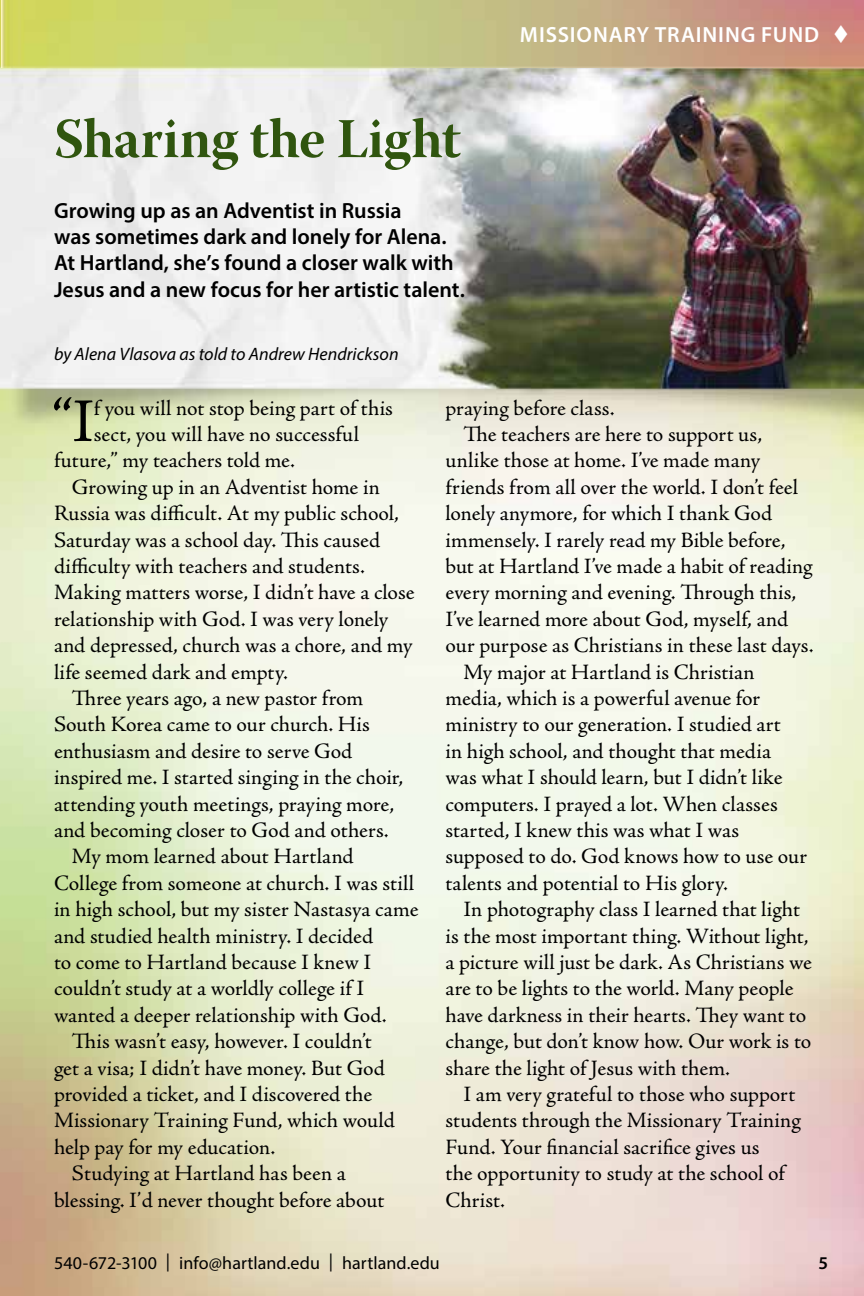
<style>
.page{position:relative;width:864px;height:1296px;background:#fff}
.page>*{position:absolute;margin:0;border:0;box-sizing:border-box;transform-origin:0 0}
.t1{font:62.4px "Adobe Jenson Pro";color:#000}
.t2{font:56px "Warnock Pro Bold Subh";letter-spacing:-.005em;color:#30550f}
.t3{font:22px "Adobe Jenson Pro";color:#000}
.t4{font:600 22px/26.4px "Myriad Pro";color:#000}
.t5{font:600 22px "Myriad Pro";letter-spacing:.04em;color:#fff}
.t6{font:18px "Myriad Pro";color:#000}
.t7{font:italic 18px "Myriad Pro";letter-spacing:.005em;color:#000}
.t8{font:600 18px "Myriad Pro";color:#000}
</style>
<div class="page">
<img style="left:1px;top:67px;width:863px;height:1229px">
<img style="left:1px;top:0;width:863px;height:67px">
<h2 class="t2" style="left:54px;top:105px;width:408px">Sharing the Light</h2>
<p class="t4" style="left:54px;top:196px;width:412px">Growing up as an Adventist in Russia<br>was sometimes dark and lonely for Alena.<br>At Hartland, she’s found a closer walk with Jesus and a new focus for her artistic talent.</p>
<p class="t5" style="left:520px;top:20px;width:331px">MISSIONARY TRAINING FUND ▼</p>
<p class="t7" style="left:54px;top:343px;width:346px">by Alena Vlasova as told to Andrew Hendrickson</p>
<h1 class="t1" style="left:52px;top:386px;width:43px">“I</h1>
<p class="t3" style="left:94px;top:395px;width:301px">f you will not stop being part of this</p>
<p class="t3" style="left:94px;top:422px;width:267px">sect, you will have no successful</p>
<p class="t3" style="left:54px;top:448px;width:243px">future,” my teachers told me.</p>
<p class="t3" style="left:72px;top:474px;width:309px">Growing up in an Adventist home in</p>
<p class="t3" style="left:54px;top:501px;width:346px">Russia was difficult. At my public school,</p>
<p class="t3" style="left:54px;top:527px;width:328px">Saturday was a school day. This caused</p>
<p class="t3" style="left:54px;top:554px;width:312px">difficulty with teachers and students.</p>
<p class="t3" style="left:54px;top:580px;width:362px">Making matters worse, I didn’t have a close</p>
<p class="t3" style="left:54px;top:606px;width:336px">relationship with God. I was very lonely</p>
<p class="t3" style="left:54px;top:633px;width:360px">and depressed, church was a chore, and my</p>
<p class="t3" style="left:54px;top:659px;width:236px">life seemed dark and empty.</p>
<p class="t3" style="left:72px;top:686px;width:293px">Three years ago, a new pastor from</p>
<p class="t3" style="left:54px;top:712px;width:317px">South Korea came to our church. His</p>
<p class="t3" style="left:54px;top:738px;width:300px">enthusiasm and desire to serve God</p>
<p class="t3" style="left:54px;top:765px;width:351px">inspired me. I started singing in the choir,</p>
<p class="t3" style="left:54px;top:791px;width:342px">attending youth meetings, praying more,</p>
<p class="t3" style="left:54px;top:818px;width:336px">and becoming closer to God and others.</p>
<p class="t3" style="left:72px;top:844px;width:283px">My mom learned about Hartland</p>
<p class="t3" style="left:54px;top:870px;width:362px">College from someone at church. I was still</p>
<p class="t3" style="left:54px;top:897px;width:366px">in high school, but my sister Nastasya came</p>
<p class="t3" style="left:54px;top:923px;width:321px">and studied health ministry. I decided</p>
<p class="t3" style="left:54px;top:950px;width:319px">to come to Hartland because I knew I</p>
<p class="t3" style="left:54px;top:976px;width:312px">couldn’t study at a worldly college if I</p>
<p class="t3" style="left:54px;top:1002px;width:334px">wanted a deeper relationship with God.</p>
<p class="t3" style="left:72px;top:1029px;width:301px">This wasn’t easy, however. I couldn’t</p>
<p class="t3" style="left:54px;top:1055px;width:332px">get a visa; I didn’t have money. But God</p>
<p class="t3" style="left:54px;top:1082px;width:320px">provided a ticket, and I discovered the</p>
<p class="t3" style="left:54px;top:1108px;width:342px">Missionary Training Fund, which would</p>
<p class="t3" style="left:54px;top:1134px;width:223px">help pay for my education.</p>
<p class="t3" style="left:72px;top:1161px;width:275px">Studying at Hartland has been a</p>
<p class="t3" style="left:54px;top:1187px;width:332px">blessing. I’d never thought before about</p>
<p class="t3" style="left:446px;top:395px;width:171px">praying before class.</p>
<p class="t3" style="left:463px;top:422px;width:300px">The teachers are here to support us,</p>
<p class="t3" style="left:446px;top:448px;width:316px">unlike those at home. I’ve made many</p>
<p class="t3" style="left:446px;top:474px;width:354px">friends from all over the world. I don’t feel</p>
<p class="t3" style="left:446px;top:501px;width:328px">lonely anymore, for which I thank God</p>
<p class="t3" style="left:446px;top:527px;width:342px">immensely. I rarely read my Bible before,</p>
<p class="t3" style="left:446px;top:554px;width:369px">but at Hartland I’ve made a habit of reading</p>
<p class="t3" style="left:446px;top:580px;width:352px">every morning and evening. Through this,</p>
<p class="t3" style="left:446px;top:606px;width:344px">I’ve learned more about God, myself, and</p>
<p class="t3" style="left:446px;top:633px;width:370px">our purpose as Christians in these last days.</p>
<p class="t3" style="left:463px;top:659px;width:293px">My major at Hartland is Christian</p>
<p class="t3" style="left:446px;top:686px;width:316px">media, which is a powerful avenue for</p>
<p class="t3" style="left:446px;top:712px;width:337px">ministry to our generation. I studied art</p>
<p class="t3" style="left:446px;top:738px;width:327px">in high school, and thought that media</p>
<p class="t3" style="left:446px;top:765px;width:339px">was what I should learn, but I didn’t like</p>
<p class="t3" style="left:446px;top:791px;width:334px">computers. I prayed a lot. When classes</p>
<p class="t3" style="left:446px;top:818px;width:295px">started, I knew this was what I was</p>
<p class="t3" style="left:446px;top:844px;width:363px">supposed to do. God knows how to use our</p>
<p class="t3" style="left:446px;top:870px;width:284px">talents and potential to His glory.</p>
<p class="t3" style="left:463px;top:897px;width:338px">In photography class I learned that light</p>
<p class="t3" style="left:446px;top:923px;width:365px">is the most important thing. Without light,</p>
<p class="t3" style="left:446px;top:950px;width:368px">a picture will just be dark. As Christians we</p>
<p class="t3" style="left:446px;top:976px;width:349px">are to be lights to the world. Many people</p>
<p class="t3" style="left:446px;top:1002px;width:362px">have darkness in their hearts. They want to</p>
<p class="t3" style="left:446px;top:1029px;width:367px">change, but don’t know how. Our work is to</p>
<p class="t3" style="left:446px;top:1055px;width:286px">share the light of Jesus with them.</p>
<p class="t3" style="left:463px;top:1082px;width:333px">I am very grateful to those who support</p>
<p class="t3" style="left:446px;top:1108px;width:357px">students through the Missionary Training</p>
<p class="t3" style="left:446px;top:1134px;width:316px">Fund. Your financial sacrifice gives us</p>
<p class="t3" style="left:446px;top:1161px;width:341px">the opportunity to study at the school of</p>
<p class="t3" style="left:446px;top:1187px;width:61px">Christ.</p>
<p class="t6" style="left:54px;top:1252px;width:387px">540-672-3100 | info@hartland.edu | hartland.edu</p>
<p class="t8" style="left:818px;top:1252px;width:11px">5</p>
</div>
